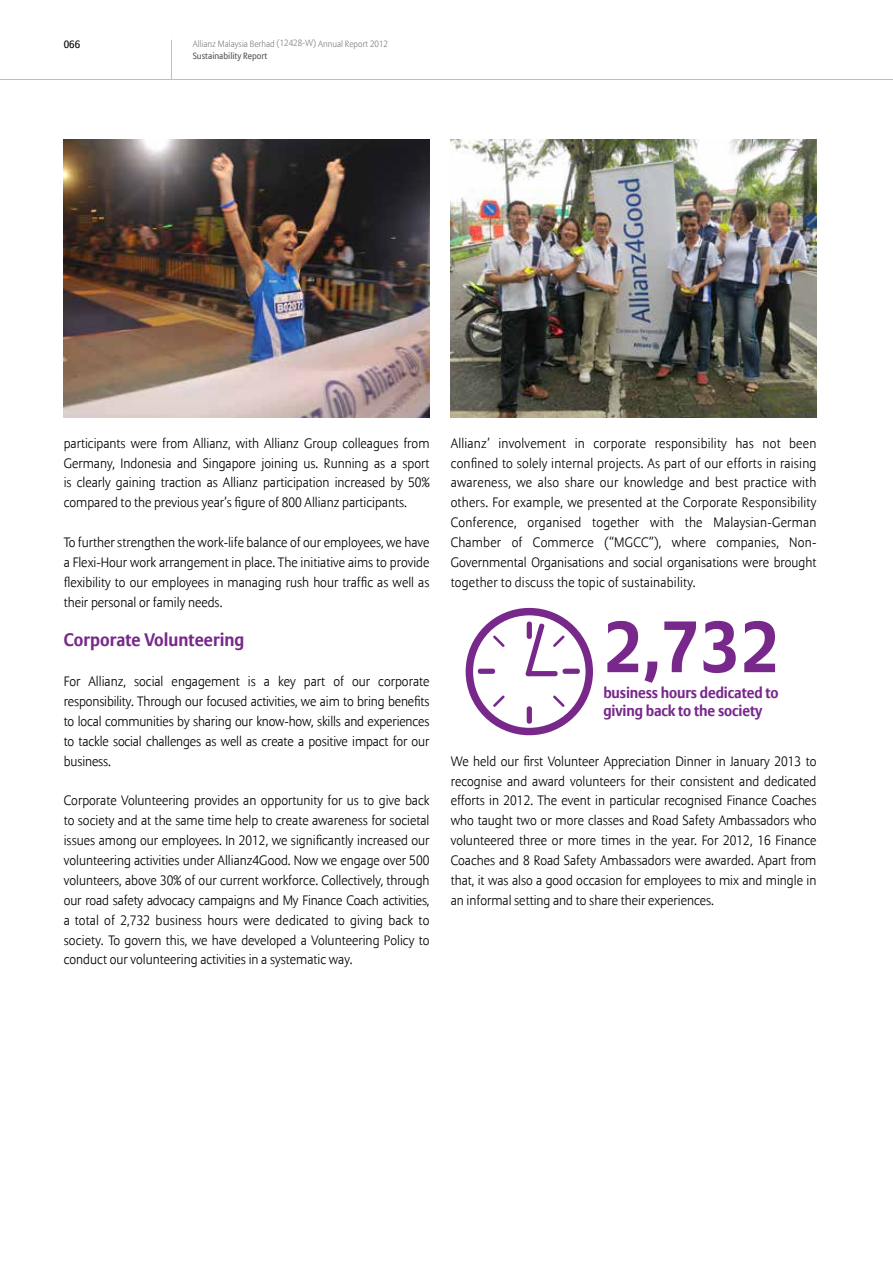
<style>
.page{position:relative;width:893px;height:1263px;background:#fff}
.page>*{position:absolute;margin:0;border:0;box-sizing:border-box;transform-origin:0 0}
.t1{font:700 72.15px "Allianz Sans";color:#78288b}
.t2{font:700 18px "Allianz Sans";color:#78288b}
.t3{font:700 15.15px/18.3px "Allianz Sans";letter-spacing:-.01em;color:#78288b}
.t4{font:300 13.5px/19.8px "Allianz Sans";color:#000;text-align:justify}
.t5{font:10.5px "Allianz Sans";color:#000}
.t6{font:300 9px "Allianz Sans";color:#808285}
.t7{font:9px "Allianz Sans";color:#58595b}
</style>
<div class="page">
<hr style="left:171px;top:40px;width:1px;height:40px;background:#bcbec0">
<hr style="left:0;top:79px;width:893px;height:1px;background:#bcbec0">
<img style="left:64px;top:139px;width:365px;height:278px">
<img style="left:451px;top:139px;width:365px;height:278px">
<svg style="left:466px;top:608px;width:127px;height:127px"></svg>
<p class="t5" style="left:64px;top:38px;width:18px">066</p>
<p class="t6" style="left:193px;top:38px;width:197px">Allianz Malaysia Berhad (12428-W) Annual Report 2012</p>
<p class="t7" style="left:193px;top:51px;width:76px">Sustainability Report</p>
<p class="t4" style="left:64px;top:434px;width:367px">participants were from Allianz, with Allianz Group colleagues from Germany, Indonesia and Singapore joining us. Running as a sport is clearly gaining traction as Allianz participation increased by 50% compared to the previous year’s figure of 800 Allianz participants.</p>
<p class="t4" style="left:64px;top:533px;width:367px">To further strengthen the work-life balance of our employees, we have a Flexi-Hour work arrangement in place. The initiative aims to provide flexibility to our employees in managing rush hour traffic as well as their personal or family needs.</p>
<h2 class="t2" style="left:64px;top:629px;width:182px">Corporate Volunteering</h2>
<p class="t4" style="left:64px;top:672px;width:367px">For Allianz, social engagement is a key part of our corporate responsibility. Through our focused activities, we aim to bring benefits to local communities by sharing our know-how, skills and experiences to tackle social challenges as well as create a positive impact for our business.</p>
<p class="t4" style="left:64px;top:791px;width:367px">Corporate Volunteering provides an opportunity for us to give back to society and at the same time help to create awareness for societal issues among our employees. In 2012, we significantly increased our volunteering activities under Allianz4Good. Now we engage over 500 volunteers, above 30% of our current workforce. Collectively, through our road safety advocacy campaigns and My Finance Coach activities, a total of 2,732 business hours were dedicated to giving back to society. To govern this, we have developed a Volunteering Policy to conduct our volunteering activities in a systematic way.</p>
<p class="t4" style="left:451px;top:434px;width:367px">Allianz’ involvement in corporate responsibility has not been confined to solely internal projects. As part of our efforts in raising awareness, we also share our knowledge and best practice with others. For example, we presented at the Corporate Responsibility Conference, organised together with the Malaysian-German Chamber of Commerce (“MGCC”), where companies, Non-Governmental Organisations and social organisations were brought together to discuss the topic of sustainability.</p>
<h1 class="t1" style="left:603px;top:601px;width:178px">2,732</h1>
<p class="t3" style="left:603px;top:684px;width:177px">business hours dedicated to giving back to the society</p>
<p class="t4" style="left:451px;top:752px;width:367px">We held our first Volunteer Appreciation Dinner in January 2013 to recognise and award volunteers for their consistent and dedicated efforts in 2012. The event in particular recognised Finance Coaches who taught two or more classes and Road Safety Ambassadors who volunteered three or more times in the year. For 2012, 16 Finance Coaches and 8 Road Safety Ambassadors were awarded. Apart from that, it was also a good occasion for employees to mix and mingle in an informal setting and to share their experiences.</p>
</div>
